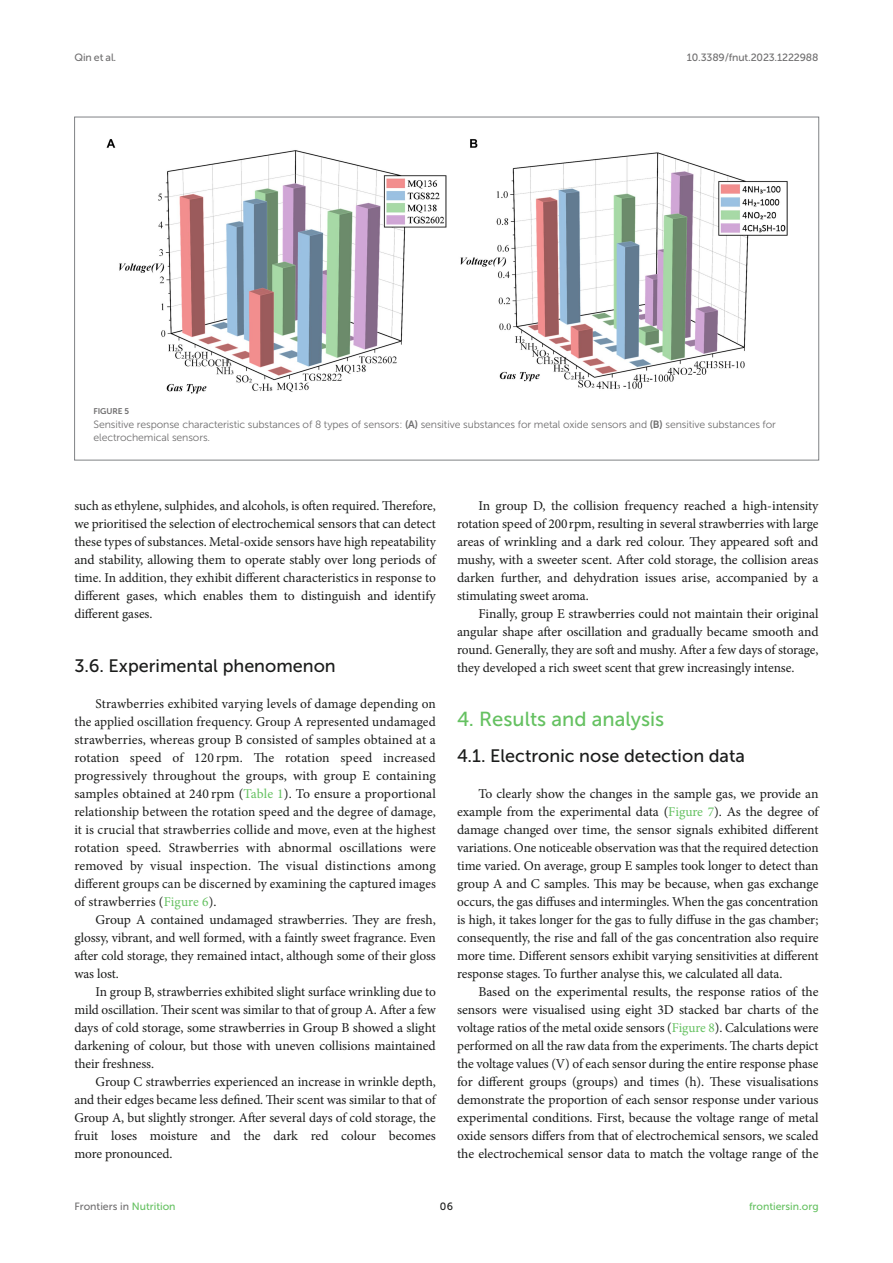
<style>
.page{position:relative;width:893px;height:1263px;background:#fff}
.page>*{position:absolute;margin:0;border:0;box-sizing:border-box;transform-origin:0 0}
.HEAD_1{font:20.25px "Museo Sans 500";color:#65c161}
.HEAD_2_after_HEAD_1{font:18px "Museo Sans 500";color:#1b1c1b}
.HEAD_2{font:18px "Museo Sans 500";color:#1b1c1b}
.TEXT{font:13.5px/18px "Minion Pro";letter-spacing:-.005em;color:#1b1c1b;text-align:justify}
.TEXT_FLUSH{font:13.5px/18px "Minion Pro";color:#1b1c1b;text-align:justify}
.FIG_LEG{font:10.5px/13.5px "Museo Sans 300";letter-spacing:-.01em;color:#706f70}
.t1{font:10.5px "Museo Sans 500";letter-spacing:-.015em;color:#706f70}
.t2{font:10.5px "Museo Sans 500";color:#65c161}
.t3{font:10.5px "Museo Sans 500";color:#1b1c1b}
.FIG_HD{font:8.25px "Museo Sans 700";letter-spacing:-.01em;color:#706f70}
.s1{font-family:"Museo Sans 700"}
.s2{color:#65c161}
</style>
<div class="page">
<img style="left:106px;top:139px;width:682px;height:255px">
<p class="t1" style="left:74px;top:51px;width:43px">Qin et al.</p>
<p class="t1" style="left:687px;top:51px;width:133px">10.3389/fnut.2023.1222988</p>
<p class="FIG_HD" style="left:94px;top:407px;width:37px">FIGURE 5</p>
<p class="FIG_LEG" style="left:94px;top:417px;width:684px">Sensitive response characteristic substances of 8 types of sensors: <span class="s1">(A)</span> sensitive substances for metal oxide sensors and <span class="s1">(B)</span> sensitive substances for electrochemical sensors.</p>
<p class="TEXT" style="left:74px;top:497px;width:363px">such as ethylene, sulphides, and alcohols, is often required. Therefore, we prioritised the selection of electrochemical sensors that can detect these types of substances. Metal-oxide sensors have high repeatability and stability, allowing them to operate stably over long periods of time. In addition, they exhibit different characteristics in response to different gases, which enables them to distinguish and identify different gases.</p>
<p class="HEAD_2" style="left:74px;top:656px;width:263px">3.6. Experimental phenomenon</p>
<p class="TEXT_FLUSH" style="left:74px;top:695px;width:363px;text-indent:21px">Strawberries exhibited varying levels of damage depending on the applied oscillation frequency. Group A represented undamaged strawberries, whereas group B consisted of samples obtained at a rotation speed of 120 rpm. The rotation speed increased progressively throughout the groups, with group E containing samples obtained at 240 rpm (<span class="s2">Table 1</span>). To ensure a proportional relationship between the rotation speed and the degree of damage, it is crucial that strawberries collide and move, even at the highest rotation speed. Strawberries with abnormal oscillations were removed by visual inspection. The visual distinctions among different groups can be discerned by examining the captured images of strawberries (<span class="s2">Figure 6</span>).</p>
<p class="TEXT" style="left:74px;top:911px;width:363px;text-indent:21px">Group A contained undamaged strawberries. They are fresh, glossy, vibrant, and well formed, with a faintly sweet fragrance. Even after cold storage, they remained intact, although some of their gloss was lost.</p>
<p class="TEXT" style="left:74px;top:983px;width:363px;text-indent:21px">In group B, strawberries exhibited slight surface wrinkling due to mild oscillation. Their scent was similar to that of group A. After a few days of cold storage, some strawberries in Group B showed a slight darkening of colour, but those with uneven collisions maintained their freshness.</p>
<p class="TEXT" style="left:74px;top:1073px;width:363px;text-indent:21px">Group C strawberries experienced an increase in wrinkle depth, and their edges became less defined. Their scent was similar to that of Group A, but slightly stronger. After several days of cold storage, the fruit loses moisture and the dark red colour becomes more pronounced.</p>
<p class="TEXT" style="left:457px;top:497px;width:363px;text-indent:21px">In group D, the collision frequency reached a high-intensity rotation speed of 200rpm, resulting in several strawberries with large areas of wrinkling and a dark red colour. They appeared soft and mushy, with a sweeter scent. After cold storage, the collision areas darken further, and dehydration issues arise, accompanied by a stimulating sweet aroma.</p>
<p class="TEXT" style="left:457px;top:605px;width:363px;text-indent:21px">Finally, group E strawberries could not maintain their original angular shape after oscillation and gradually became smooth and round. Generally, they are soft and mushy. After a few days of storage, they developed a rich sweet scent that grew increasingly intense.</p>
<p class="HEAD_1" style="left:457px;top:708px;width:209px">4. Results and analysis</p>
<p class="HEAD_2_after_HEAD_1" style="left:457px;top:746px;width:289px">4.1. Electronic nose detection data</p>
<p class="TEXT_FLUSH" style="left:457px;top:785px;width:363px;text-indent:21px">To clearly show the changes in the sample gas, we provide an example from the experimental data (<span class="s2">Figure 7</span>). As the degree of damage changed over time, the sensor signals exhibited different variations. One noticeable observation was that the required detection time varied. On average, group E samples took longer to detect than group A and C samples. This may be because, when gas exchange occurs, the gas diffuses and intermingles. When the gas concentration is high, it takes longer for the gas to fully diffuse in the gas chamber; consequently, the rise and fall of the gas concentration also require more time. Different sensors exhibit varying sensitivities at different response stages. To further analyse this, we calculated all data.</p>
<p class="TEXT" style="left:457px;top:983px;width:363px;text-indent:21px">Based on the experimental results, the response ratios of the sensors were visualised using eight 3D stacked bar charts of the voltage ratios of the metal oxide sensors (<span class="s2">Figure 8</span>). Calculations were performed on all the raw data from the experiments. The charts depict the voltage values (V) of each sensor during the entire response phase for different groups (groups) and times (h). These visualisations demonstrate the proportion of each sensor response under various experimental conditions. First, because the voltage range of metal oxide sensors differs from that of electrochemical sensors, we scaled the electrochemical sensor data to match the voltage range of the</p>
<p class="t1" style="left:74px;top:1200px;width:103px">Frontiers in <span class="s2">Nutrition</span></p>
<p class="t3" style="left:440px;top:1200px;width:15px">06</p>
<p class="t2" style="left:749px;top:1200px;width:71px">frontiersin.org</p>
</div>
